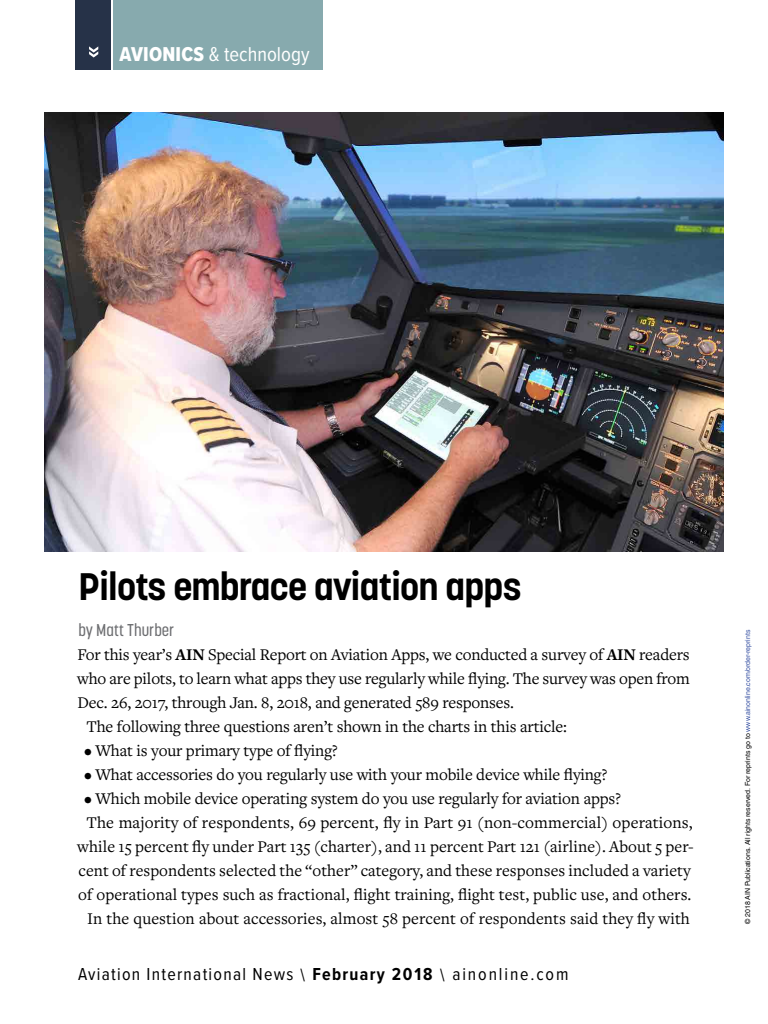
<style>
.page{position:relative;width:768px;height:1024px;background:#fff}
.page>*{position:absolute;margin:0;border:0;box-sizing:border-box;transform-origin:0 0}
.t1{font:700 38px "Korolev";letter-spacing:-.02em;color:#000}
.t2{font:20.8px "Proxima Nova Cond";color:#fff}
.t3{font:18px "Proxima Nova Cond";letter-spacing:.07em;color:#000}
.t4{font:17px "Freight Text Pro";letter-spacing:-.01em;color:#000}
.t5{font:500 17px "Korolev Condensed";color:#6d6e71}
.t6{font:7px "Helvetica LT Std";letter-spacing:-.005em;color:#000}
.s1{font-family:"Proxima Nova Cond Extrabld"}
.s2{font-weight:700}
.s3{color:#3953a4}
</style>
<div class="page">
<div style="left:75px;top:0;width:36px;height:70px;background:#263248"></div>
<div style="left:113px;top:0;width:210px;height:70px;background:#87aaae"></div>
<svg style="left:89px;top:46px;width:9px;height:12px"></svg>
<img style="left:44px;top:112px;width:680px;height:440px">
<p class="t2" style="left:120px;top:39px;width:192px"><span class="s1">AVIONICS</span> &amp; technology</p>
<h1 class="t1" style="left:79px;top:563px;width:445px">Pilots embrace aviation apps</h1>
<p class="t5" style="left:78px;top:620px;width:97px">by Matt Thurber</p>
<p class="t4" style="left:77px;top:643px;width:614px">For this year’s <span class="s2">AIN</span> Special Report on Aviation Apps, we conducted a survey of <span class="s2">AIN</span> readers</p>
<p class="t4" style="left:77px;top:667px;width:614px">who are pilots, to learn what apps they use regularly while flying. The survey was open from</p>
<p class="t4" style="left:77px;top:691px;width:438px">Dec. 26, 2017, through Jan. 8, 2018, and generated 589 responses.</p>
<p class="t4" style="left:87px;top:715px;width:482px">The following three questions aren’t shown in the charts in this article:</p>
<p class="t4" style="left:84px;top:739px;width:255px">• What is your primary type of flying?</p>
<p class="t4" style="left:84px;top:763px;width:525px">• What accessories do you regularly use with your mobile device while flying?</p>
<p class="t4" style="left:84px;top:787px;width:539px">• Which mobile device operating system do you use regularly for aviation apps?</p>
<p class="t4" style="left:87px;top:811px;width:608px">The majority of respondents, 69 percent, fly in Part 91 (non-commercial) operations,</p>
<p class="t4" style="left:77px;top:835px;width:618px">while 15 percent fly under Part 135 (charter), and 11 percent Part 121 (airline). About 5 per-</p>
<p class="t4" style="left:78px;top:859px;width:614px">cent of respondents selected the “other” category, and these responses included a variety</p>
<p class="t4" style="left:78px;top:883px;width:615px">of operational types such as fractional, flight training, flight test, public use, and others.</p>
<p class="t4" style="left:87px;top:907px;width:604px">In the question about accessories, almost 58 percent of respondents said they fly with</p>
<p class="t3" style="left:78px;top:961px;width:492px">Aviation International News \ <span class="s2">February 2018</span> \ ainonline.com</p>
<p class="t6" style="left:744px;top:924px;width:296px;rotate:-90deg">© 2018 AIN Publications. All rights reserved. For reprints go to <span class="s3">www.ainonline.com/order-reprints</span></p>
</div>
